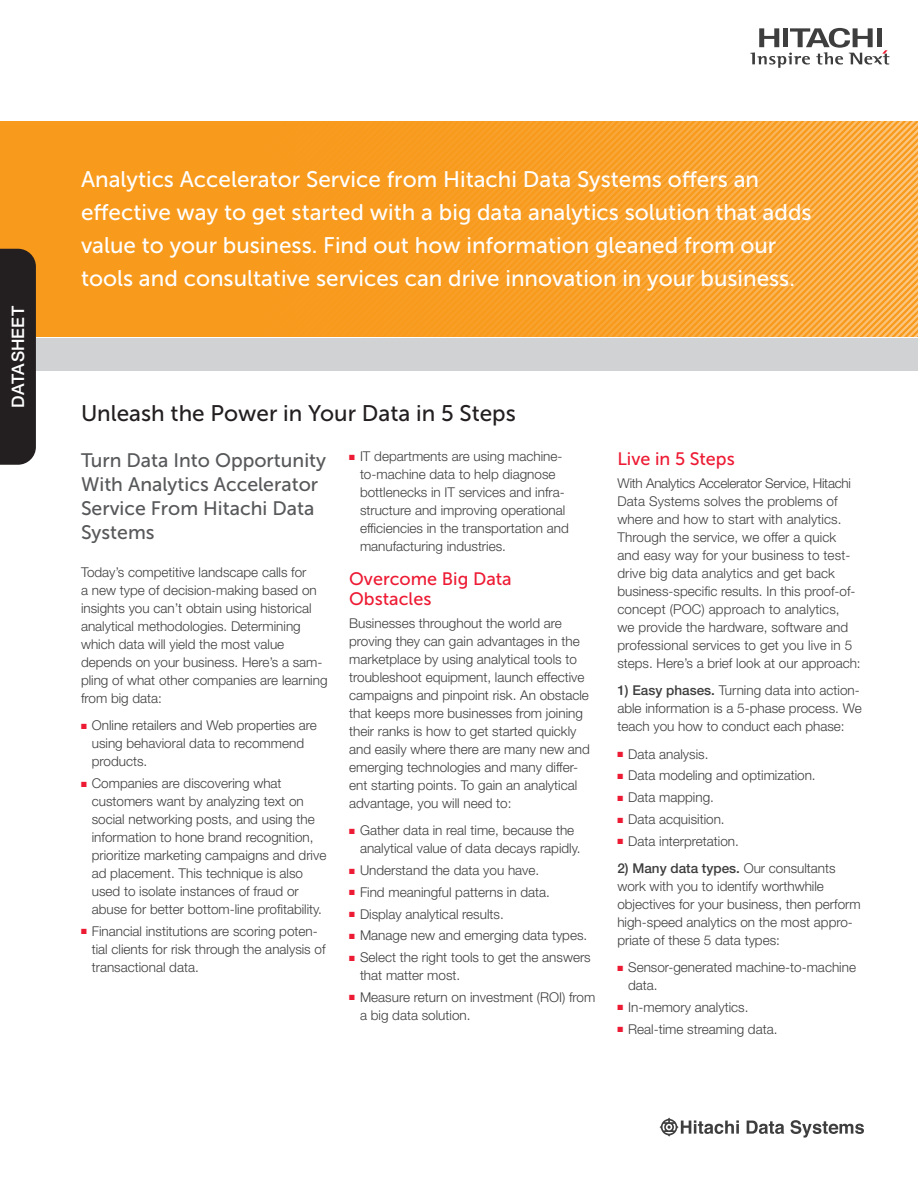
<style>
.page{position:relative;width:918px;height:1188px;background:#fff}
.page>*{position:absolute;margin:0;border:0;box-sizing:border-box;transform-origin:0 0}
.t1{font:22.5px/33px "Museo Sans 500";color:#fff}
.t2{font:22.5px "Museo Sans 500";color:#231f20}
.t3{font:19.5px/24px "Museo Sans 500";color:#57585a}
.t4{font:18px/19.5px "Museo Sans 500";color:#ed1a33}
.t5{font:500 17.25px "Helvetica Neue LT Std";color:#fff}
.t6{font:300 13.5px/18px "Helvetica Neue LT Std";color:#3e3e3f}
.s1{color:#ed1a33}
.s2{font-weight:500}
</style>
<div class="page">
<svg style="left:750px;top:28px;width:139px;height:40px"></svg>
<svg style="left:659px;top:1117px;width:80px;height:20px"></svg>
<svg style="left:747px;top:1121px;width:37px;height:13px"></svg>
<svg style="left:791px;top:1120px;width:73px;height:18px"></svg>
<div style="left:0;top:338px;width:918px;height:32px;background:#d1d2d4"></div>
<svg style="left:0;top:122px;width:918px;height:215px;background:#f89f28"></svg>
<div style="left:0;top:249px;width:36px;height:216px;background:#231f20"></div>
<p class="t5" style="left:8px;top:408px;width:103px;rotate:-90deg">DATASHEET</p>
<p class="t1" style="left:81px;top:163px;width:732px">Analytics Accelerator Service from Hitachi Data Systems offers an effective way to get started with a big data analytics solution that adds value to your business. Find out how information gleaned from our tools and consultative services can drive innovation in your business.</p>
<h1 class="t2" style="left:81px;top:401px;width:436px">Unleash the Power in Your Data in 5 Steps</h1>
<p class="t6" style="left:360px;top:447px;width:210px;text-indent:-11px"><span class="s1">■</span> IT departments are using machine&shy;to-machine data to help diagnose bottlenecks in IT services and infra&shy;structure and improving operational efficiencies in the transportation and manufacturing industries.</p>
<h3 class="t4" style="left:349px;top:569px;width:164px">Overcome Big Data<br>Obstacles</h3>
<p class="t6" style="left:349px;top:614px;width:242px">Businesses throughout the world are proving they can gain advantages in the marketplace by using analytical tools to troubleshoot equipment, launch effective campaigns and pinpoint risk. An obstacle that keeps more businesses from joining their ranks is how to get started quickly and easily where there are many new and emerging technologies and many differ&shy;ent starting points. To gain an analytical advantage, you will need to:</p>
<p class="t6" style="left:360px;top:821px;width:222px;text-indent:-11px"><span class="s1">■</span> Gather data in real time, because the analytical value of data decays rapidly.</p>
<p class="t6" style="left:349px;top:861px;width:192px"><span class="s1">■</span> Understand the data you have.</p>
<p class="t6" style="left:349px;top:883px;width:202px"><span class="s1">■</span> Find meaningful patterns in data.</p>
<p class="t6" style="left:349px;top:904px;width:156px"><span class="s1">■</span> Display analytical results.</p>
<p class="t6" style="left:349px;top:926px;width:240px"><span class="s1">■</span> Manage new and emerging data types.</p>
<p class="t6" style="left:360px;top:948px;width:232px;text-indent:-11px"><span class="s1">■</span> Select the right tools to get the answers that matter most.</p>
<p class="t6" style="left:360px;top:988px;width:237px;text-indent:-11px"><span class="s1">■</span> Measure return on investment (ROI) from a big data solution.</p>
<h2 class="t3" style="left:81px;top:448px;width:247px">Turn Data Into Opportunity<br>With Analytics Accelerator<br>Service From Hitachi Data<br>Systems</h2>
<p class="t6" style="left:81px;top:563px;width:248px">Today’s competitive landscape calls for<br>a new type of decision-making based on insights you can’t obtain using historical analytical methodologies. Determining which data will yield the most value depends on your business. Here’s a sam&shy;pling of what other companies are learning from big data:</p>
<p class="t6" style="left:92px;top:716px;width:227px;text-indent:-11px"><span class="s1">■</span> Online retailers and Web properties are using behavioral data to recommend products.</p>
<p class="t6" style="left:92px;top:774px;width:236px;text-indent:-11px"><span class="s1">■</span> Companies are discovering what customers want by analyzing text on social networking posts, and using the information to hone brand recognition, prioritize marketing campaigns and drive ad placement. This technique is also used to isolate instances of fraud or abuse for better bottom-line profitability.</p>
<p class="t6" style="left:92px;top:922px;width:235px;text-indent:-11px"><span class="s1">■</span> Financial institutions are scoring poten&shy;tial clients for risk through the analysis of transactional data.</p>
<h3 class="t4" style="left:617px;top:449px;width:119px">Live in 5 Steps</h3>
<p class="t6" style="left:617px;top:474px;width:245px">With Analytics Accelerator Service, Hitachi Data Systems solves the problems of where and how to start with analytics.<br>Through the service, we offer a quick and easy way for your business to test&shy;drive big data analytics and get back business-specific results. In this proof-of&shy;concept (POC) approach to analytics,<br>we provide the hardware, software and professional services to get you live in 5 steps. Here’s a brief look at our approach:</p>
<p class="t6" style="left:617px;top:681px;width:246px"><span class="s2">1) Easy phases.</span> Turning data into action&shy;able information is a 5-phase process. We teach you how to conduct each phase:</p>
<p class="t6" style="left:617px;top:745px;width:93px"><span class="s1">■</span> Data analysis.</p>
<p class="t6" style="left:617px;top:766px;width:200px"><span class="s1">■</span> Data modeling and optimization.</p>
<p class="t6" style="left:617px;top:788px;width:98px"><span class="s1">■</span> Data mapping.</p>
<p class="t6" style="left:617px;top:810px;width:109px"><span class="s1">■</span> Data acquisition.</p>
<p class="t6" style="left:617px;top:832px;width:123px"><span class="s1">■</span> Data interpretation.</p>
<p class="t6" style="left:617px;top:859px;width:245px"><span class="s2">2) Many data types.</span> Our consultants work with you to identify worthwhile objectives for your business, then perform high-speed analytics on the most appro&shy;priate of these 5 data types:</p>
<p class="t6" style="left:628px;top:958px;width:229px;text-indent:-11px"><span class="s1">■</span> Sensor-generated machine-to-machine data.</p>
<p class="t6" style="left:617px;top:998px;width:133px"><span class="s1">■</span> In-memory analytics.</p>
<p class="t6" style="left:617px;top:1020px;width:162px"><span class="s1">■</span> Real-time streaming data.</p>
</div>
